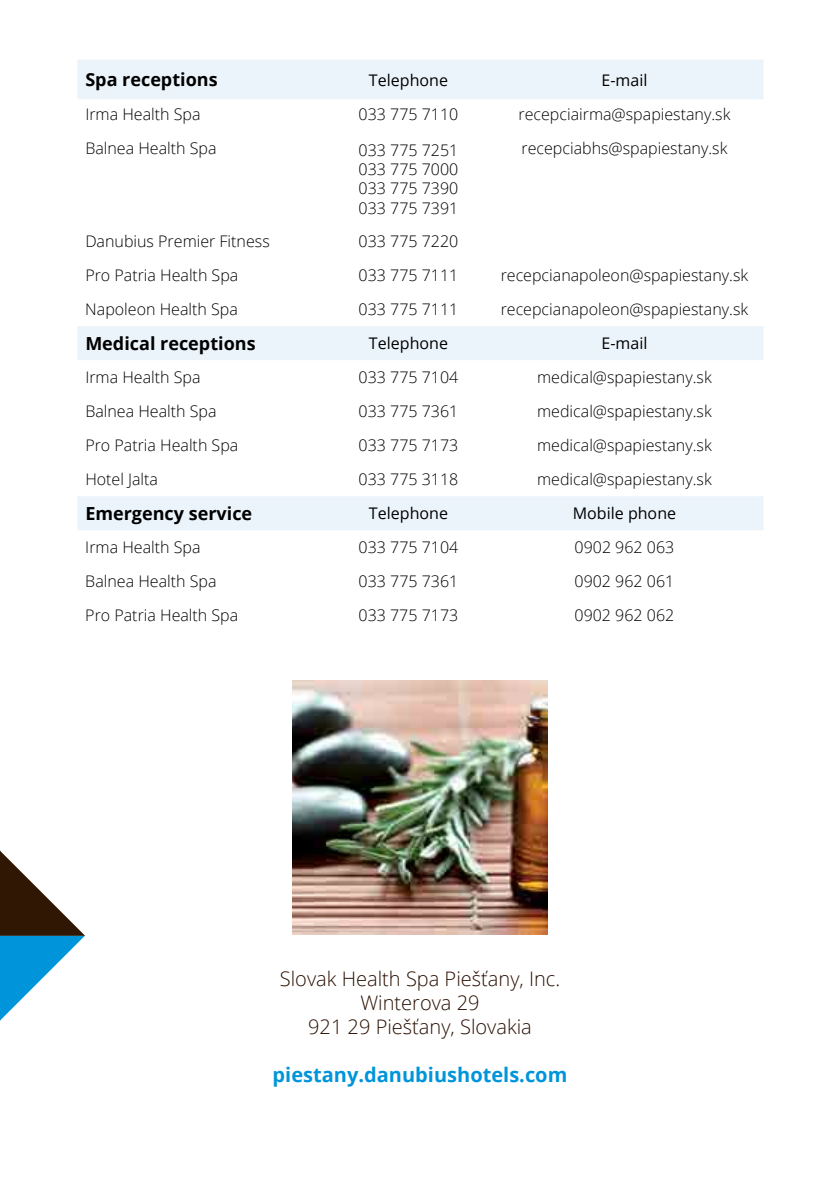
<style>
.page{position:relative;width:840px;height:1191px;background:#fff}
.page>*{position:absolute;margin:0;border:0;box-sizing:border-box;transform-origin:0 0}
.t1{font:300 20px/24px "Open Sans";color:#290e00;text-align:center}
.t2{font:700 20px "Open Sans";color:#0095da}
.t3{font:700 18px "Open Sans";color:#000}
.t4{font:300 16px/19.2px "Open Sans";color:#000;text-align:justify}
.t5{font:16px "Open Sans";color:#000}
</style>
<div class="page">
<svg style="left:0;top:850px;width:85px;height:170px"></svg>
<img style="left:292px;top:680px;width:255px;height:255px">
<svg style="left:77px;top:60px;width:686px;height:470px"></svg>
<p class="t3" style="left:85px;top:67px;width:134px">Spa receptions</p>
<p class="t5" style="left:369px;top:69px;width:80px">Telephone</p>
<p class="t5" style="left:601px;top:69px;width:47px">E-mail</p>
<p class="t4" style="left:85px;top:104px;width:117px">Irma Health Spa</p>
<p class="t4" style="left:358px;top:104px;width:101px">033 775 7110</p>
<p class="t4" style="left:518px;top:104px;width:213px">recepciairma@spapiestany.sk</p>
<p class="t4" style="left:85px;top:138px;width:133px">Balnea Health Spa</p>
<p class="t4" style="left:358px;top:140px;width:101px">033 775 7251<br>033 775 7000<br>033 775 7390<br>033 775 7391</p>
<p class="t4" style="left:521px;top:138px;width:207px">recepciabhs@spapiestany.sk</p>
<p class="t4" style="left:85px;top:231px;width:186px">Danubius Premier Fitness</p>
<p class="t4" style="left:358px;top:231px;width:101px">033 775 7220</p>
<p class="t4" style="left:85px;top:265px;width:154px">Pro Patria Health Spa</p>
<p class="t4" style="left:358px;top:265px;width:101px">033 775 7111</p>
<p class="t4" style="left:500px;top:265px;width:249px">recepcianapoleon@spapiestany.sk</p>
<p class="t4" style="left:85px;top:299px;width:154px">Napoleon Health Spa</p>
<p class="t4" style="left:358px;top:299px;width:101px">033 775 7111</p>
<p class="t4" style="left:500px;top:299px;width:249px">recepcianapoleon@spapiestany.sk</p>
<p class="t3" style="left:85px;top:331px;width:172px">Medical receptions</p>
<p class="t5" style="left:369px;top:332px;width:80px">Telephone</p>
<p class="t5" style="left:601px;top:332px;width:47px">E-mail</p>
<p class="t4" style="left:85px;top:367px;width:117px">Irma Health Spa</p>
<p class="t4" style="left:358px;top:367px;width:101px">033 775 7104</p>
<p class="t4" style="left:537px;top:367px;width:176px">medical@spapiestany.sk</p>
<p class="t4" style="left:85px;top:401px;width:133px">Balnea Health Spa</p>
<p class="t4" style="left:358px;top:401px;width:101px">033 775 7361</p>
<p class="t4" style="left:537px;top:401px;width:176px">medical@spapiestany.sk</p>
<p class="t4" style="left:85px;top:435px;width:154px">Pro Patria Health Spa</p>
<p class="t4" style="left:358px;top:435px;width:101px">033 775 7173</p>
<p class="t4" style="left:537px;top:435px;width:176px">medical@spapiestany.sk</p>
<p class="t4" style="left:85px;top:469px;width:74px">Hotel Jalta</p>
<p class="t4" style="left:358px;top:469px;width:101px">033 775 3118</p>
<p class="t4" style="left:537px;top:469px;width:176px">medical@spapiestany.sk</p>
<p class="t3" style="left:85px;top:501px;width:168px">Emergency service</p>
<p class="t5" style="left:369px;top:502px;width:80px">Telephone</p>
<p class="t5" style="left:572px;top:502px;width:105px">Mobile phone</p>
<p class="t4" style="left:85px;top:537px;width:117px">Irma Health Spa</p>
<p class="t4" style="left:358px;top:537px;width:101px">033 775 7104</p>
<p class="t4" style="left:574px;top:537px;width:101px">0902 962 063</p>
<p class="t4" style="left:85px;top:571px;width:133px">Balnea Health Spa</p>
<p class="t4" style="left:358px;top:571px;width:101px">033 775 7361</p>
<p class="t4" style="left:574px;top:571px;width:101px">0902 962 061</p>
<p class="t4" style="left:85px;top:605px;width:154px">Pro Patria Health Spa</p>
<p class="t4" style="left:358px;top:605px;width:101px">033 775 7173</p>
<p class="t4" style="left:574px;top:605px;width:101px">0902 962 062</p>
<p class="t1" style="left:280px;top:965px;width:281px">Slovak Health Spa Piešťany, Inc.<br>Winterova 29<br>921 29 Piešťany, Slovakia</p>
<p class="t2" style="left:272px;top:1060px;width:296px">piestany.danubiushotels.com</p>
</div>
